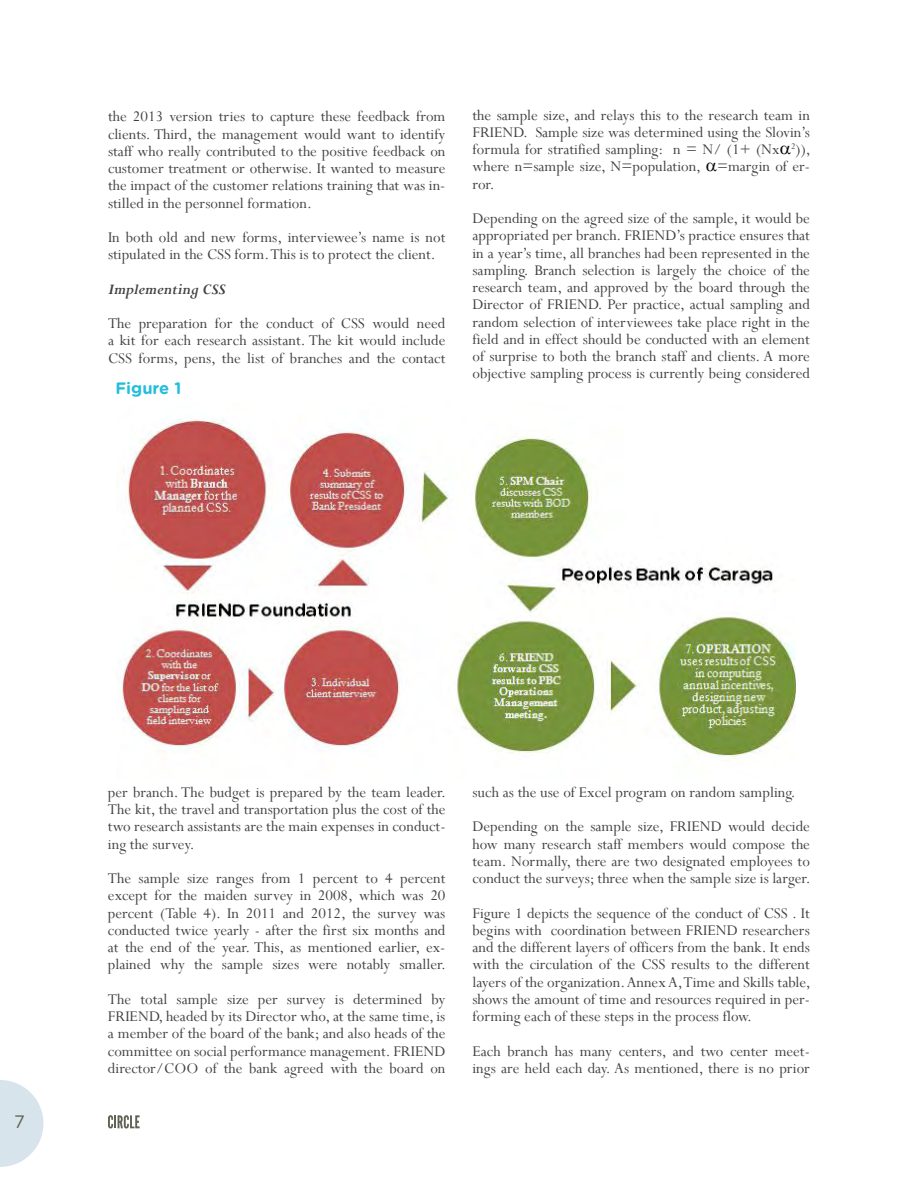
<style>
.page{position:relative;width:918px;height:1188px;background:#fff}
.page>*{position:absolute;margin:0;border:0;box-sizing:border-box;transform-origin:0 0}
.t1{font:18px "Gotham Rounded";color:#5f6152}
.t2{font:16.5px/17.2px "Perpetua";color:#414042;text-align:justify}
.t3{font:italic 700 16.5px "Perpetua";color:#414042}
.t4{font:700 16.5px "Gotham Rounded";color:#22bedc}
</style>
<div class="page">
<svg style="left:0;top:1080px;width:43px;height:87px"></svg>
<svg style="left:108px;top:1115px;width:32px;height:13px"></svg>
<img style="left:116px;top:419px;width:680px;height:339px">
<p class="t2" style="left:108px;top:108px;width:339px">the 2013 version tries to capture these feedback from clients. Third, the management would want to identify staff who really contributed to the positive feedback on customer treatment or otherwise. It wanted to measure the impact of the customer relations training that was in&shy;stilled in the personnel formation.</p>
<p class="t2" style="left:108px;top:228px;width:339px">In both old and new forms, interviewee’s name is not stipulated in the CSS form. This is to protect the client.</p>
<p class="t3" style="left:108px;top:279px;width:119px">Implementing CSS</p>
<p class="t2" style="left:108px;top:315px;width:339px">The preparation for the conduct of CSS would need a kit for each research assistant. The kit would include CSS forms, pens, the list of branches and the contact</p>
<p class="t4" style="left:115px;top:376px;width:67px">Figure 1</p>
<p class="t2" style="left:472px;top:106px;width:340px">the sample size, and relays this to the research team in FRIEND. Sample size was determined using the Slovin’s formula for stratified sampling: n = N/ (1+ (Nx <sup>2</sup>)), where n=sample size, N=population, =margin of er&shy;ror.</p>
<p class="t2" style="left:473px;top:210px;width:339px">Depending on the agreed size of the sample, it would be appropriated per branch. FRIEND’s practice ensures that in a year’s time, all branches had been represented in the sampling. Branch selection is largely the choice of the research team, and approved by the board through the Director of FRIEND. Per practice, actual sampling and random selection of interviewees take place right in the field and in effect should be conducted with an element of surprise to both the branch staff and clients. A more objective sampling process is currently being considered</p>
<p class="t1" style="left:14px;top:1109px;width:12px">7</p>
<p class="t2" style="left:108px;top:783px;width:340px">per branch. The budget is prepared by the team leader.<br>The kit, the travel and transportation plus the cost of the two research assistants are the main expenses in conduct&shy;ing the survey.</p>
<p class="t2" style="left:108px;top:870px;width:340px">The sample size ranges from 1 percent to 4 percent except for the maiden survey in 2008, which was 20 percent (Table 4). In 2011 and 2012, the survey was conducted twice yearly - after the first six months and at the end of the year. This, as mentioned earlier, ex&shy;plained why the sample sizes were notably smaller.</p>
<p class="t2" style="left:108px;top:990px;width:339px">The total sample size per survey is determined by FRIEND, headed by its Director who, at the same time, is a member of the board of the bank; and also heads of the committee on social performance management. FRIEND director/COO of the bank agreed with the board on</p>
<p class="t2" style="left:473px;top:775px;width:339px;line-height:34.5px">such as the use of Excel program on random sampling.<br>Depending on the sample size, FRIEND would decide</p>
<p class="t2" style="left:473px;top:835px;width:340px">how many research staff members would compose the team. Normally, there are two designated employees to conduct the surveys; three when the sample size is larger.</p>
<p class="t2" style="left:473px;top:904px;width:340px">Figure 1 depicts the sequence of the conduct of CSS . It begins with coordination between FRIEND researchers and the different layers of officers from the bank. It ends with the circulation of the CSS results to the different layers of the organization. Annex A, Time and Skills table, shows the amount of time and resources required in per&shy;forming each of these steps in the process flow.</p>
<p class="t2" style="left:473px;top:1042px;width:339px">Each branch has many centers, and two center meet&shy;ings are held each day. As mentioned, there is no prior</p>
</div>
